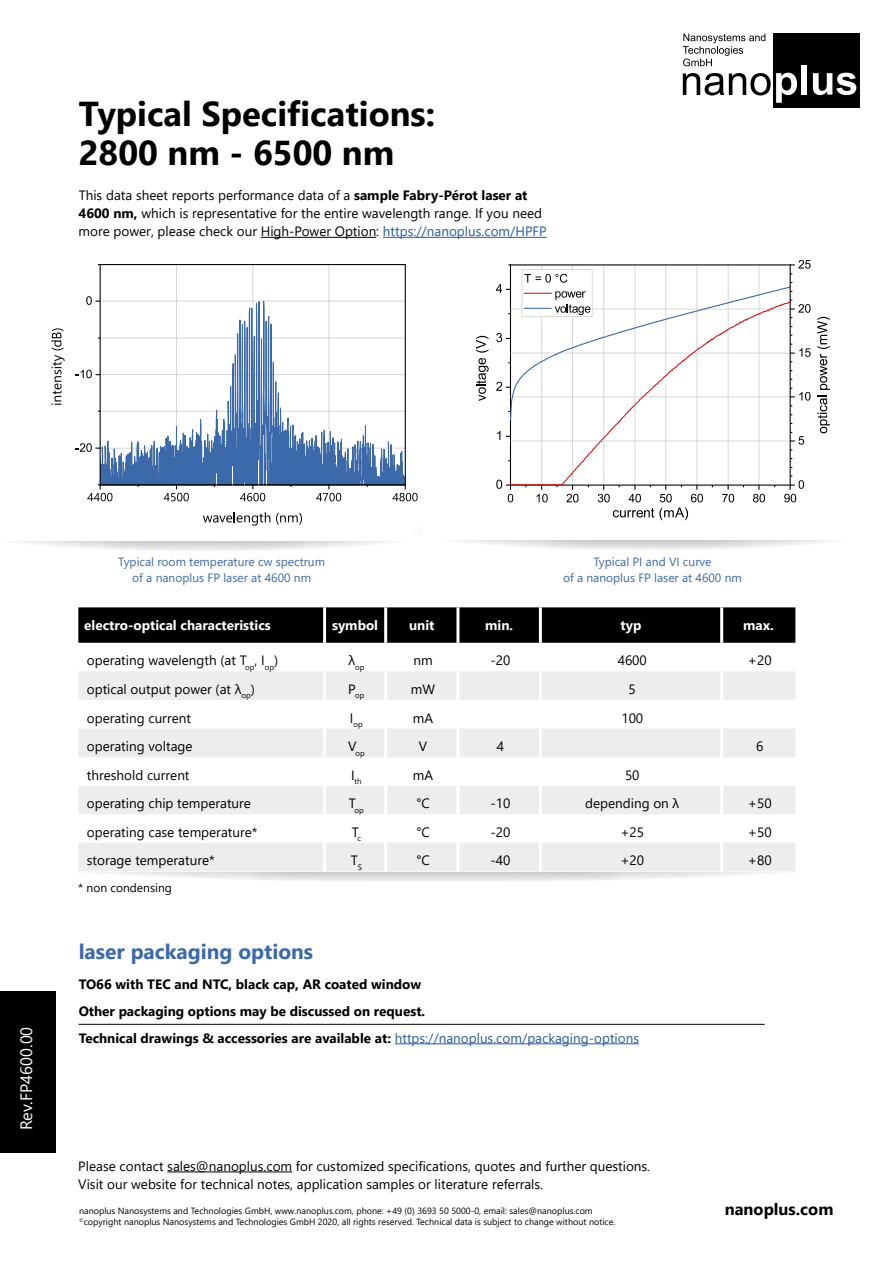
<style>
.page{position:relative;width:893px;height:1263px;background:#fff}
.page>*{position:absolute;margin:0;border:0;box-sizing:border-box;transform-origin:0 0}
.t1{font:700 34.5px/39px "Segoe UI";color:#000}
.t2{font:700 21px "Segoe UI";color:#3c69a9}
.t3{font:16.5px "Segoe UI";color:#fff}
.t4{font:700 16.5px "Segoe UI";color:#000}
.t5{font:13.5px/18px "Segoe UI";color:#000}
.t6{font:700 13.5px/26.8px "Segoe UI";color:#000}
.t7{font:700 13.5px "Segoe UI";color:#fff}
.t8{font:12px/16.5px "Segoe UI";color:#3c69a9;text-align:center}
.t9{font:12px "Segoe UI";color:#000}
.t10{font:9px/10.8px "Segoe UI";color:#000}
.t11{font:7.8px "Segoe UI";color:#000}
.s1{font-weight:700}
.s2{color:#275b9b}
.s3{font-weight:400;color:#275b9b}
</style>
<div class="page">
<svg style="left:409px;top:511px;width:475px;height:40px"></svg>
<div style="left:423px;top:457px;width:470px;height:83px;background:#fff"></div>
<svg style="left:10px;top:842px;width:851px;height:40px"></svg>
<div style="left:0;top:788px;width:893px;height:83px;background:#fff"></div>
<hr style="left:261px;top:237px;width:115px;height:1px;background:#000">
<hr style="left:383px;top:237px;width:164px;height:1px;background:#275b9b">
<div style="left:78px;top:607px;width:717px;height:265px;background:#fff"></div>
<svg style="left:78px;top:607px;width:717px;height:36px;background:#060606"></svg>
<svg style="left:78px;top:671px;width:717px;height:143px;fill:#ededed"></svg>
<div style="left:78px;top:843px;width:717px;height:28px;background:#ededed"></div>
<hr style="left:323px;top:607px;width:3px;height:36px;background:#fff">
<hr style="left:384px;top:607px;width:3px;height:36px;background:#fff">
<hr style="left:456px;top:607px;width:3px;height:36px;background:#fff">
<hr style="left:539px;top:607px;width:3px;height:36px;background:#fff">
<hr style="left:720px;top:607px;width:3px;height:36px;background:#fff">
<hr style="left:323px;top:671px;width:3px;height:29px;background:#fff">
<hr style="left:384px;top:671px;width:3px;height:29px;background:#fff">
<hr style="left:456px;top:671px;width:3px;height:29px;background:#fff">
<hr style="left:539px;top:671px;width:3px;height:29px;background:#fff">
<hr style="left:720px;top:671px;width:3px;height:29px;background:#fff">
<hr style="left:323px;top:700px;width:3px;height:28px;background:#fff">
<hr style="left:384px;top:700px;width:3px;height:28px;background:#fff">
<hr style="left:456px;top:700px;width:3px;height:28px;background:#fff">
<hr style="left:539px;top:700px;width:3px;height:28px;background:#fff">
<hr style="left:720px;top:700px;width:3px;height:28px;background:#fff">
<hr style="left:323px;top:728px;width:3px;height:29px;background:#fff">
<hr style="left:384px;top:728px;width:3px;height:29px;background:#fff">
<hr style="left:456px;top:728px;width:3px;height:29px;background:#fff">
<hr style="left:539px;top:728px;width:3px;height:29px;background:#fff">
<hr style="left:720px;top:728px;width:3px;height:29px;background:#fff">
<hr style="left:323px;top:757px;width:3px;height:29px;background:#fff">
<hr style="left:384px;top:757px;width:3px;height:29px;background:#fff">
<hr style="left:456px;top:757px;width:3px;height:29px;background:#fff">
<hr style="left:539px;top:757px;width:3px;height:29px;background:#fff">
<hr style="left:720px;top:757px;width:3px;height:29px;background:#fff">
<hr style="left:323px;top:786px;width:3px;height:28px;background:#fff">
<hr style="left:384px;top:786px;width:3px;height:28px;background:#fff">
<hr style="left:456px;top:786px;width:3px;height:28px;background:#fff">
<hr style="left:539px;top:786px;width:3px;height:28px;background:#fff">
<hr style="left:720px;top:786px;width:3px;height:28px;background:#fff">
<hr style="left:323px;top:843px;width:3px;height:28px;background:#fff">
<hr style="left:384px;top:843px;width:3px;height:28px;background:#fff">
<hr style="left:456px;top:843px;width:3px;height:28px;background:#fff">
<hr style="left:539px;top:843px;width:3px;height:28px;background:#fff">
<hr style="left:720px;top:843px;width:3px;height:28px;background:#fff">
<hr style="left:79px;top:1024px;width:686px;height:1px;background:#000">
<hr style="left:395px;top:1043px;width:244px;height:1px;background:#275b9b">
<hr style="left:167px;top:1171px;width:125px;height:1px;background:#000">
<div style="left:0;top:991px;width:56px;height:161px;background:#000"></div>
<div style="left:773px;top:34px;width:86px;height:74px;background:#000"></div>
<svg style="left:683px;top:73px;width:114px;height:30px"></svg>
<div style="left:801px;top:65px;width:6px;height:30px;background:#fff"></div>
<svg style="left:813px;top:73px;width:43px;height:22px"></svg>
<svg style="left:683px;top:34px;width:82px;height:32px"></svg>
<svg style="left:101px;top:265px;width:304px;height:219px"></svg>
<hr style="left:100px;top:484px;width:305px;height:1px;background:#000">
<hr style="left:100px;top:264px;width:305px;height:1px;background:#000">
<hr style="left:100px;top:265px;width:1px;height:220px;background:#000">
<hr style="left:405px;top:265px;width:1px;height:220px;background:#000">
<svg style="left:87px;top:484px;width:25px;height:17px"></svg>
<svg style="left:164px;top:485px;width:25px;height:16px"></svg>
<svg style="left:240px;top:485px;width:25px;height:16px"></svg>
<svg style="left:316px;top:485px;width:25px;height:16px"></svg>
<svg style="left:392px;top:485px;width:26px;height:16px"></svg>
<svg style="left:76px;top:443px;width:24px;height:9px"></svg>
<svg style="left:76px;top:370px;width:24px;height:8px"></svg>
<svg style="left:86px;top:296px;width:14px;height:9px"></svg>
<svg style="left:51px;top:328px;width:14px;height:77px"></svg>
<svg style="left:18px;top:512px;width:423px;height:39px"></svg>
<hr style="left:510px;top:484px;width:280px;height:2px;background:#000">
<svg style="left:536px;top:485px;width:12px;height:17px"></svg>
<svg style="left:566px;top:485px;width:12px;height:17px"></svg>
<svg style="left:722px;top:485px;width:12px;height:17px"></svg>
<svg style="left:753px;top:485px;width:12px;height:17px"></svg>
<svg style="left:496px;top:480px;width:17px;height:22px"></svg>
<svg style="left:497px;top:431px;width:3px;height:9px"></svg>
<svg style="left:510px;top:424px;width:280px;height:61px"></svg>
<svg style="left:476px;top:336px;width:13px;height:65px"></svg>
<svg style="left:598px;top:485px;width:105px;height:35px"></svg>
<hr style="left:790px;top:265px;width:1px;height:220px;background:#000">
<svg style="left:784px;top:476px;width:20px;height:26px"></svg>
<svg style="left:790px;top:432px;width:14px;height:18px"></svg>
<svg style="left:496px;top:260px;width:315px;height:164px"></svg>
<svg style="left:817px;top:317px;width:13px;height:116px"></svg>
<h1 class="t1" style="left:79px;top:92px;width:358px">Typical Specifications:<br>2800 nm - 6500 nm</h1>
<p class="t5" style="left:79px;top:185px;width:470px">This data sheet reports performance data of a <span class="s1">sample Fabry-Pérot laser at<br>4600 nm,</span> which is representative for the entire wavelength range. If you need more power, please check our High-Power Option: <span class="s2">https://nanoplus.com/HPFP</span></p>
<p class="t3" style="left:11px;top:1130px;width:105px;rotate:-90deg">Rev.FP4600.00</p>
<p class="t8" style="left:118px;top:552px;width:208px">Typical room temperature cw spectrum of a nanoplus FP laser at 4600 nm</p>
<p class="t8" style="left:563px;top:552px;width:180px">Typical PI and VI curve<br>of a nanoplus FP laser at 4600 nm</p>
<p class="t7" style="left:84px;top:612px;width:188px">electro-optical characteristics</p>
<p class="t7" style="left:332px;top:612px;width:48px">symbol</p>
<p class="t7" style="left:409px;top:612px;width:27px">unit</p>
<p class="t7" style="left:485px;top:612px;width:30px">min.</p>
<p class="t7" style="left:621px;top:612px;width:22px">typ</p>
<p class="t7" style="left:743px;top:612px;width:32px">max.</p>
<p class="t5" style="left:87px;top:650px;width:193px">operating wavelength (at T<sub>op</sub>, I<sub>op</sub>)</p>
<p class="t11" style="left:348px;top:660px;width:17px"><sup>λ</sup>op</p>
<p class="t5" style="left:413px;top:650px;width:21px">nm</p>
<p class="t5" style="left:490px;top:650px;width:21px">-20</p>
<p class="t5" style="left:618px;top:650px;width:31px">4600</p>
<p class="t5" style="left:748px;top:650px;width:25px">+20</p>
<p class="t5" style="left:87px;top:679px;width:170px">optical output power (at λ<sub>op</sub>)</p>
<p class="t11" style="left:348px;top:688px;width:18px"><sup>P</sup>op</p>
<p class="t5" style="left:411px;top:679px;width:26px">mW</p>
<p class="t5" style="left:629px;top:679px;width:9px">5</p>
<p class="t5" style="left:87px;top:707px;width:106px">operating current</p>
<p class="t11" style="left:350px;top:717px;width:14px"><sup>I</sup>op</p>
<p class="t5" style="left:413px;top:707px;width:22px">mA</p>
<p class="t5" style="left:621px;top:707px;width:23px">100</p>
<p class="t5" style="left:87px;top:736px;width:107px">operating voltage</p>
<p class="t11" style="left:348px;top:745px;width:18px"><sup>V</sup>op</p>
<p class="t5" style="left:419px;top:736px;width:10px">V</p>
<p class="t5" style="left:497px;top:736px;width:9px">4</p>
<p class="t5" style="left:756px;top:736px;width:9px">6</p>
<p class="t5" style="left:87px;top:765px;width:104px">threshold current</p>
<p class="t11" style="left:351px;top:774px;width:12px"><sup>I</sup>th</p>
<p class="t5" style="left:413px;top:765px;width:22px">mA</p>
<p class="t5" style="left:625px;top:765px;width:16px">50</p>
<p class="t5" style="left:87px;top:793px;width:166px">operating chip temperature</p>
<p class="t11" style="left:349px;top:803px;width:16px"><sup>T</sup>op</p>
<p class="t5" style="left:416px;top:793px;width:15px">°C</p>
<p class="t5" style="left:490px;top:793px;width:21px">-10</p>
<p class="t5" style="left:585px;top:793px;width:96px">depending on λ</p>
<p class="t5" style="left:748px;top:793px;width:25px">+50</p>
<p class="t5" style="left:87px;top:822px;width:172px">operating case temperature*</p>
<p class="t5" style="left:352px;top:822px;width:11px">T<sub>c</sub></p>
<p class="t5" style="left:416px;top:822px;width:15px">°C</p>
<p class="t5" style="left:490px;top:822px;width:21px">-20</p>
<p class="t5" style="left:620px;top:822px;width:25px">+25</p>
<p class="t5" style="left:748px;top:822px;width:25px">+50</p>
<p class="t5" style="left:87px;top:850px;width:129px">storage temperature*</p>
<p class="t5" style="left:351px;top:850px;width:13px">T<sub>S</sub></p>
<p class="t5" style="left:416px;top:850px;width:15px">°C</p>
<p class="t5" style="left:490px;top:850px;width:21px">-40</p>
<p class="t5" style="left:620px;top:850px;width:25px">+20</p>
<p class="t5" style="left:748px;top:850px;width:25px">+80</p>
<p class="t9" style="left:78px;top:876px;width:95px">* non condensing</p>
<h2 class="t2" style="left:79px;top:931px;width:236px">laser packaging options</h2>
<p class="t6" style="left:79px;top:970px;width:562px">TO66 with TEC and NTC, black cap, AR coated window<br>Other packaging options may be discussed on request.<br>Technical drawings &amp; accessories are available at: <span class="s3">https://nanoplus.com/packaging-options</span></p>
<p class="t5" style="left:78px;top:1156px;width:573px">Please contact sales@nanoplus.com for customized specifications, quotes and further questions.<br>Visit our website for technical notes, application samples or literature referrals.</p>
<p class="t10" style="left:79px;top:1204px;width:538px">nanoplus Nanosystems and Technologies GmbH, www.nanoplus.com, phone: +49 (0) 3693 50 5000-0, email: sales@nanoplus.com <sup>©</sup>copyright nanoplus Nanosystems and Technologies GmbH 2020, all rights reserved. Technical data is subject to change without notice.</p>
<p class="t4" style="left:725px;top:1193px;width:110px">nanoplus.com</p>
</div>
